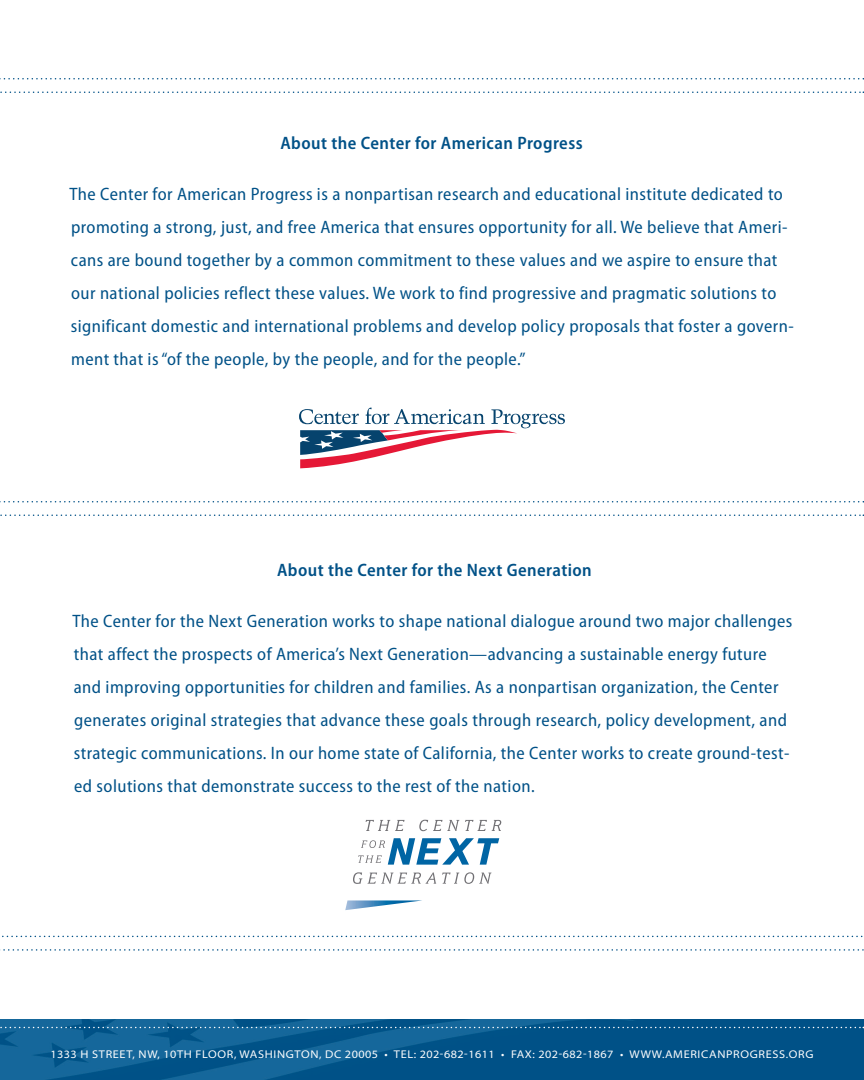
<style>
.page{position:relative;width:864px;height:1080px;background:#fff}
.page>*{position:absolute;margin:0;border:0;box-sizing:border-box;transform-origin:0 0}
.Report_Back_Blurb{font:semi-condensed 18px/33px "Myriad Pro";letter-spacing:.025em;color:#005187}
.Report_Back_Blurb-2{font:600 semi-condensed 18px "Myriad Pro";letter-spacing:.025em;color:#005187}
.Report_Tagline_Addre{font:semi-expanded 11.25px "Myriad Pro";letter-spacing:.06em;color:#fff}
</style>
<div class="page">
<img style="left:0;top:1019px;width:864px;height:61px">
<svg style="left:0;top:1027px;width:864px;height:1px"></svg>
<svg style="left:299px;top:408px;width:266px;height:60px"></svg>
<svg style="left:0;top:501px;width:864px;height:1px"></svg>
<svg style="left:0;top:514px;width:864px;height:2px"></svg>
<svg style="left:0;top:78px;width:864px;height:2px"></svg>
<svg style="left:0;top:92px;width:864px;height:1px"></svg>
<svg style="left:2px;top:936px;width:861px;height:1px"></svg>
<svg style="left:0;top:949px;width:864px;height:2px"></svg>
<svg style="left:366px;top:820px;width:39px;height:11px"></svg>
<svg style="left:419px;top:820px;width:40px;height:11px"></svg>
<svg style="left:465px;top:820px;width:36px;height:11px"></svg>
<svg style="left:358px;top:838px;width:141px;height:27px"></svg>
<svg style="left:353px;top:872px;width:9px;height:12px"></svg>
<svg style="left:368px;top:873px;width:68px;height:11px"></svg>
<svg style="left:442px;top:872px;width:50px;height:12px"></svg>
<svg style="left:345px;top:900px;width:77px;height:10px"></svg>
<p class="Report_Back_Blurb-2" style="left:280px;top:133px;width:304px">About the Center for American Progress</p>
<p class="Report_Back_Blurb" style="left:70px;top:177px;width:726px">The Center for American Progress is a nonpartisan research and educational institute dedicated to promoting a strong, just, and free America that ensures opportunity for all. We believe that Ameri&shy;cans are bound together by a common commitment to these values and we aspire to ensure that our national policies reflect these values. We work to find progressive and pragmatic solutions to significant domestic and international problems and develop policy proposals that foster a govern&shy;ment that is “of the people, by the people, and for the people.”</p>
<p class="Report_Back_Blurb-2" style="left:277px;top:560px;width:316px">About the Center for the Next Generation</p>
<p class="Report_Back_Blurb" style="left:73px;top:605px;width:722px">The Center for the Next Generation works to shape national dialogue around two major challenges that affect the prospects of America’s Next Generation—advancing a sustainable energy future and improving opportunities for children and families. As a nonpartisan organization, the Center generates original strategies that advance these goals through research, policy development, and strategic communications. In our home state of California, the Center works to create ground-test&shy;ed solutions that demonstrate success to the rest of the nation.</p>
<p class="Report_Tagline_Addre" style="left:50px;top:1048px;width:765px">1333 H STREET, NW, 10TH FLOOR, WASHINGTON, DC 20005 • TEL: 202-682-1611 • FAX: 202-682-1867 • WWW.AMERICANPROGRESS.ORG</p>
</div>
